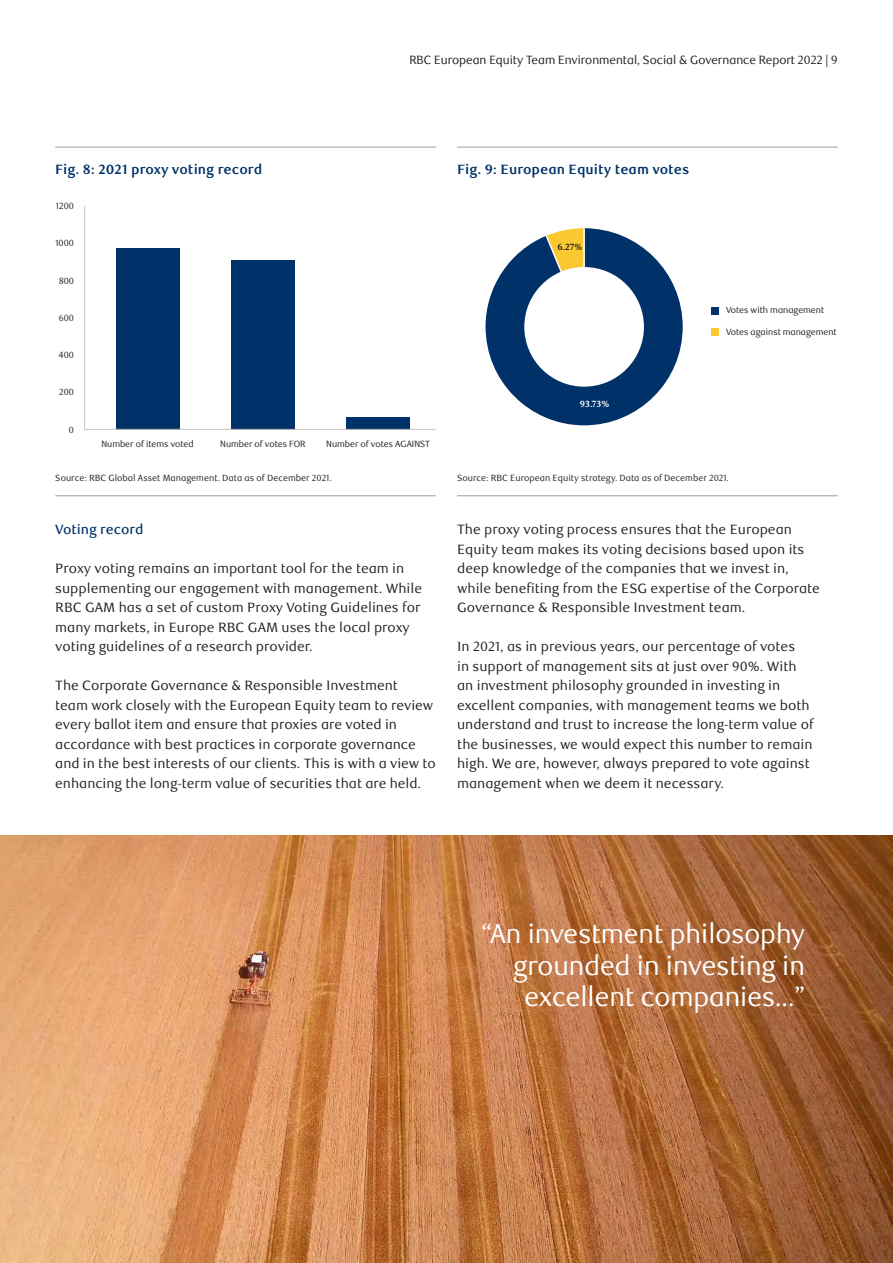
<style>
.page{position:relative;width:893px;height:1263px;background:#fff}
.page>*{position:absolute;margin:0;border:0;box-sizing:border-box;transform-origin:0 0}
.t1{font:27px "RBC Display";color:#fff}
.t2{font:13.5px/19.5px "RBC Text";color:#231f20}
.t3{font:700 13.5px "RBC Text";color:#003168}
.t4{font:500 13.5px "RBC Text";color:#003168}
.t5{font:12px "RBC Display";color:#231f20}
.t6{font:9px "RBC Display";color:#231f20}
.t7{font:9px "RBC Text";color:#231f20}
.t8{font:700 9px "RBC Display";color:#fff}
.t9{font:700 9px "RBC Display";color:#231f20}
</style>
<div class="page">
<svg style="left:486px;top:228px;width:197px;height:197px"></svg>
<hr style="left:55px;top:147px;width:381px;height:1px;background:#94a0a9">
<hr style="left:457px;top:147px;width:381px;height:1px;background:#94a0a9">
<hr style="left:457px;top:495px;width:381px;height:1px;background:#94a0a9">
<hr style="left:55px;top:495px;width:381px;height:1px;background:#94a0a9">
<hr style="left:84px;top:206px;width:1px;height:224px;background:#c9c3ba">
<div style="left:346px;top:417px;width:64px;height:13px;background:#003168"></div>
<div style="left:116px;top:248px;width:63px;height:182px;background:#003168"></div>
<div style="left:231px;top:260px;width:64px;height:170px;background:#003168"></div>
<hr style="left:85px;top:429px;width:351px;height:1px;background:#c9c3ba">
<div style="left:524px;top:267px;width:120px;height:120px;background:#fff;border-radius:50%"></div>
<div style="left:711px;top:328px;width:7px;height:7px;background:#fac831"></div>
<div style="left:711px;top:307px;width:7px;height:7px;background:#003168"></div>
<img style="left:0;top:835px;width:893px;height:428px">
<p class="t5" style="left:410px;top:53px;width:430px">RBC European Equity Team Environmental, Social &amp; Governance Report 2022 | 9</p>
<p class="t3" style="left:55px;top:161px;width:208px">Fig. 8: 2021 proxy voting record</p>
<p class="t3" style="left:457px;top:161px;width:234px">Fig. 9: European Equity team votes</p>
<p class="t6" style="left:56px;top:201px;width:19px">1200</p>
<p class="t6" style="left:55px;top:238px;width:20px">1000</p>
<p class="t6" style="left:59px;top:275px;width:16px">800</p>
<p class="t6" style="left:59px;top:312px;width:17px">600</p>
<p class="t6" style="left:58px;top:350px;width:17px">400</p>
<p class="t6" style="left:59px;top:387px;width:16px">200</p>
<p class="t6" style="left:69px;top:424px;width:7px">0</p>
<p class="t6" style="left:101px;top:438px;width:94px">Number of items voted</p>
<p class="t6" style="left:220px;top:438px;width:87px">Number of votes FOR</p>
<p class="t6" style="left:326px;top:438px;width:105px">Number of votes AGAINST</p>
<p class="t9" style="left:557px;top:242px;width:26px">6.27%</p>
<p class="t8" style="left:580px;top:398px;width:31px">93.73%</p>
<p class="t6" style="left:726px;top:305px;width:100px">Votes with management</p>
<p class="t6" style="left:726px;top:327px;width:112px">Votes against management</p>
<p class="t7" style="left:55px;top:473px;width:278px">Source: RBC Global Asset Management. Data as of December 2021.</p>
<p class="t4" style="left:55px;top:521px;width:90px">Voting record</p>
<p class="t2" style="left:55px;top:559px;width:368px">Proxy voting remains an important tool for the team in supplementing our engagement with management. While RBC GAM has a set of custom Proxy Voting Guidelines for many markets, in Europe RBC GAM uses the local proxy voting guidelines of a research provider.</p>
<p class="t2" style="left:55px;top:676px;width:382px">The Corporate Governance &amp; Responsible Investment<br>team work closely with the European Equity team to review every ballot item and ensure that proxies are voted in accordance with best practices in corporate governance and in the best interests of our clients. This is with a view to enhancing the long-term value of securities that are held.</p>
<p class="t7" style="left:457px;top:473px;width:273px">Source: RBC European Equity strategy. Data as of December 2021.</p>
<p class="t2" style="left:457px;top:520px;width:364px">The proxy voting process ensures that the European Equity team makes its voting decisions based upon its deep knowledge of the companies that we invest in, while benefiting from the ESG expertise of the Corporate Governance &amp; Responsible Investment team.</p>
<p class="t2" style="left:457px;top:637px;width:358px">In 2021, as in previous years, our percentage of votes<br>in support of management sits at just over 90%. With an investment philosophy grounded in investing in excellent companies, with management teams we both understand and trust to increase the long-term value of the businesses, we would expect this number to remain high. We are, however, always prepared to vote against management when we deem it necessary.</p>
<p class="t1" style="left:482px;top:918px;width:325px">“An investment philosophy</p>
<p class="t1" style="left:513px;top:950px;width:293px">grounded in investing in</p>
<p class="t1" style="left:525px;top:981px;width:282px">excellent companies...”</p>
</div>
